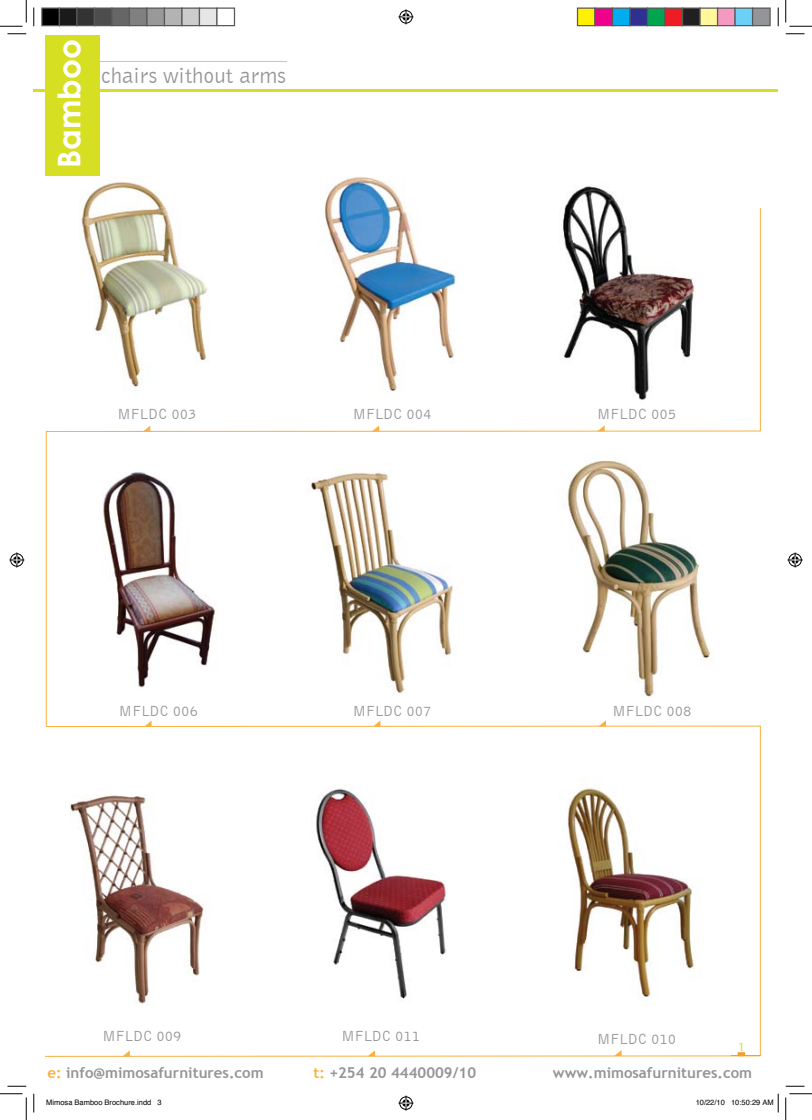
<style>
.page{position:relative;width:812px;height:1120px;background:#fff}
.page>*{position:absolute;margin:0;border:0;box-sizing:border-box;transform-origin:0 0}
.t1{font:700 31.25px "Century Gothic";color:#fff}
.t2{font:22.5px "Bell Gothic BT";color:#939598}
.t3{font:15px "Bell Gothic BT";color:#939598}
.t4{font:700 15px "Trebuchet MS";color:#939598}
.t5{font:12.5px "Myriad Pro";color:#d7df23}
.t6{font:7.5px "Helvetica";color:#000}
.s1{color:#fbb040}
</style>
<div class="page">
<img style="left:80px;top:162px;width:129px;height:225px">
<hr style="left:97px;top:61px;width:189px;height:1px;background:#fcba65">
<div style="left:45px;top:35px;width:54px;height:140px;background:#d7df23"></div>
<hr style="left:34px;top:89px;width:744px;height:3px;background:#d7df23">
<svg style="left:45px;top:425px;width:716px;height:7px"></svg>
<svg style="left:46px;top:720px;width:715px;height:7px"></svg>
<svg style="left:45px;top:1050px;width:716px;height:7px"></svg>
<hr style="left:760px;top:208px;width:1px;height:223px;background:#fbb040">
<hr style="left:46px;top:431px;width:1px;height:295px;background:#fbb040">
<hr style="left:760px;top:726px;width:1px;height:329px;background:#fbb040">
<img style="left:325px;top:176px;width:131px;height:216px">
<img style="left:563px;top:186px;width:132px;height:214px">
<img style="left:103px;top:472px;width:112px;height:216px">
<img style="left:306px;top:472px;width:147px;height:222px">
<img style="left:567px;top:460px;width:145px;height:237px">
<img style="left:70px;top:795px;width:142px;height:211px">
<img style="left:316px;top:789px;width:131px;height:210px">
<img style="left:567px;top:788px;width:135px;height:209px">
<svg style="left:8px;top:33px;width:18px;height:2px"></svg>
<svg style="left:785px;top:33px;width:19px;height:2px"></svg>
<svg style="left:8px;top:1085px;width:18px;height:2px"></svg>
<svg style="left:785px;top:1085px;width:19px;height:2px"></svg>
<svg style="left:33px;top:8px;width:2px;height:18px"></svg>
<svg style="left:33px;top:1094px;width:2px;height:18px"></svg>
<svg style="left:777px;top:8px;width:2px;height:18px"></svg>
<svg style="left:0;top:0;width:27px;height:27px"></svg>
<svg style="left:0;top:1093px;width:27px;height:27px"></svg>
<svg style="left:785px;top:0;width:27px;height:27px"></svg>
<svg style="left:785px;top:1093px;width:27px;height:27px"></svg>
<svg style="left:398px;top:9px;width:15px;height:15px"></svg>
<svg style="left:398px;top:1095px;width:15px;height:15px"></svg>
<svg style="left:9px;top:552px;width:15px;height:15px"></svg>
<svg style="left:787px;top:552px;width:15px;height:15px"></svg>
<div style="left:42px;top:8px;width:17px;height:18px;background:#000"></div>
<div style="left:41px;top:8px;width:19px;height:18px;border:1px solid #595959"></div>
<div style="left:59px;top:8px;width:18px;height:18px;background:#1a1a1a"></div>
<div style="left:59px;top:8px;width:19px;height:18px;border:1px solid #595959"></div>
<div style="left:77px;top:8px;width:17px;height:18px;background:#333"></div>
<div style="left:76px;top:8px;width:19px;height:18px;border:1px solid #595959"></div>
<div style="left:94px;top:8px;width:18px;height:18px;background:#4d4d4d"></div>
<div style="left:94px;top:8px;width:18px;height:18px;border:1px solid #595959"></div>
<div style="left:112px;top:8px;width:17px;height:18px;background:#666"></div>
<div style="left:111px;top:8px;width:19px;height:18px;border:1px solid #595959"></div>
<div style="left:129px;top:8px;width:18px;height:18px;background:#808080"></div>
<div style="left:129px;top:8px;width:19px;height:18px;border:1px solid #595959"></div>
<div style="left:147px;top:8px;width:17px;height:18px;background:#999"></div>
<div style="left:146px;top:8px;width:19px;height:18px;border:1px solid #595959"></div>
<div style="left:164px;top:8px;width:18px;height:18px;background:#b3b3b3"></div>
<div style="left:164px;top:8px;width:18px;height:18px;border:1px solid #595959"></div>
<div style="left:182px;top:8px;width:17px;height:18px;background:#ccc"></div>
<div style="left:181px;top:8px;width:19px;height:18px;border:1px solid #595959"></div>
<div style="left:199px;top:8px;width:18px;height:18px;background:#e6e6e6"></div>
<div style="left:199px;top:8px;width:19px;height:18px;border:1px solid #595959"></div>
<div style="left:216px;top:8px;width:19px;height:18px;border:1px solid #595959"></div>
<div style="left:577px;top:8px;width:18px;height:18px;background:#fff101"></div>
<div style="left:577px;top:8px;width:18px;height:18px;border:1px solid #595959"></div>
<div style="left:595px;top:8px;width:17px;height:18px;background:#ed028c"></div>
<div style="left:594px;top:8px;width:19px;height:18px;border:1px solid #595959"></div>
<div style="left:612px;top:8px;width:18px;height:18px;background:#00aeef"></div>
<div style="left:612px;top:8px;width:18px;height:18px;border:1px solid #595959"></div>
<div style="left:630px;top:8px;width:17px;height:18px;background:#2e3092"></div>
<div style="left:629px;top:8px;width:19px;height:18px;border:1px solid #595959"></div>
<div style="left:647px;top:8px;width:18px;height:18px;background:#00a54f"></div>
<div style="left:647px;top:8px;width:18px;height:18px;border:1px solid #595959"></div>
<div style="left:665px;top:8px;width:17px;height:18px;background:#ee1d23"></div>
<div style="left:664px;top:8px;width:19px;height:18px;border:1px solid #595959"></div>
<div style="left:682px;top:8px;width:18px;height:18px;background:#231f20"></div>
<div style="left:682px;top:8px;width:18px;height:18px;border:1px solid #595959"></div>
<div style="left:700px;top:8px;width:17px;height:18px;background:#fff79a"></div>
<div style="left:699px;top:8px;width:19px;height:18px;border:1px solid #595959"></div>
<div style="left:717px;top:8px;width:18px;height:18px;background:#f499c2"></div>
<div style="left:717px;top:8px;width:18px;height:18px;border:1px solid #595959"></div>
<div style="left:735px;top:8px;width:17px;height:18px;background:#6bcff6"></div>
<div style="left:734px;top:8px;width:19px;height:18px;border:1px solid #595959"></div>
<div style="left:752px;top:8px;width:18px;height:18px;background:#939598"></div>
<div style="left:752px;top:8px;width:18px;height:18px;border:1px solid #595959"></div>
<svg style="left:777px;top:1094px;width:2px;height:18px"></svg>
<h1 class="t1" style="left:49px;top:168px;width:130px;rotate:-90deg">Bamboo</h1>
<h2 class="t2" style="left:101px;top:61px;width:187px">chairs without arms</h2>
<p class="t3" style="left:118px;top:404px;width:80px">MFLDC 003</p>
<p class="t3" style="left:353px;top:404px;width:80px">MFLDC 004</p>
<p class="t3" style="left:597px;top:404px;width:80px">MFLDC 005</p>
<p class="t3" style="left:119px;top:701px;width:80px">MFLDC 006</p>
<p class="t3" style="left:612px;top:701px;width:80px">MFLDC 008</p>
<p class="t3" style="left:353px;top:701px;width:80px">MFLDC 007</p>
<p class="t3" style="left:102px;top:1027px;width:80px">MFLDC 009</p>
<p class="t3" style="left:341px;top:1027px;width:80px">MFLDC 011</p>
<p class="t3" style="left:597px;top:1029px;width:80px">MFLDC 010</p>
<p class="t5" style="left:738px;top:1039px;width:8px">1</p>
<p class="t4" style="left:48px;top:1063px;width:218px"><span class="s1">e:</span> info@mimosafurnitures.com</p>
<p class="t4" style="left:313px;top:1063px;width:164px"><span class="s1">t:</span> +254 20 4440009/10</p>
<p class="t4" style="left:553px;top:1063px;width:201px">www.mimosafurnitures.com</p>
<p class="t6" style="left:46px;top:1096px;width:117px">Mimosa Bamboo Brochure.indd 3</p>
<p class="t6" style="left:695px;top:1096px;width:79px">10/22/10 10:50:29 AM</p>
</div>
